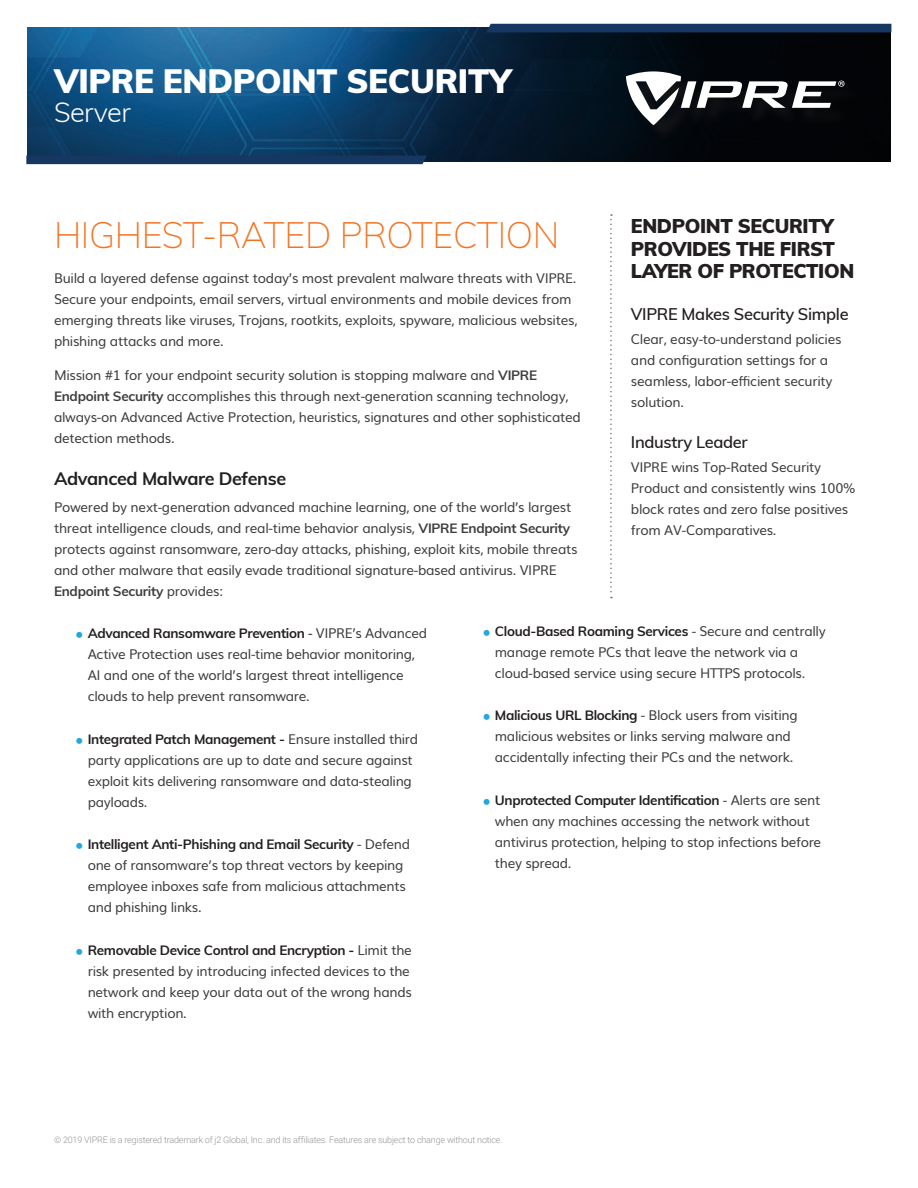
<style>
.page{position:relative;width:918px;height:1188px;background:#fff}
.page>*{position:absolute;margin:0;border:0;box-sizing:border-box;transform-origin:0 0}
.t1{font:200 36px "Muli";letter-spacing:-.01em;color:#f47321}
.t2{font:900 33px "Muli";letter-spacing:-.01em;color:#fff}
.t3{font:300 27px "Muli";letter-spacing:-.02em;color:#fff}
.t4{font:900 19.5px/22.5px "Muli";letter-spacing:-.02em;color:#231f20}
.t5{font:700 18px "Muli";letter-spacing:-.02em;color:#231f20}
.t6{font:600 16.5px "Muli";letter-spacing:-.02em;color:#231f20}
.t7{font:13.5px/21px "Muli";letter-spacing:-.02em;color:#3e3e3f}
.t8{font:300 9px "Roboto";letter-spacing:-.02em;color:#939598}
.s1{font-weight:700}
.s2{font-weight:700;color:#231f20}
.s3{color:#231f20}
</style>
<div class="page">
<svg style="left:27px;top:27px;width:864px;height:134px;background:#0b3454"></svg>
<div style="left:629px;top:74px;width:234px;height:69px;background:#020408"></div>
<svg style="left:626px;top:71px;width:219px;height:54px"></svg>
<div style="left:486px;top:24px;width:405px;height:8px;background:#173763"></div>
<div style="left:26px;top:156px;width:401px;height:8px;background:#173763"></div>
<svg style="left:610px;top:214px;width:2px;height:384px"></svg>
<h2 class="t2" style="left:54px;top:57px;width:459px">VIPRE ENDPOINT SECURITY</h2>
<h3 class="t3" style="left:54px;top:92px;width:78px">Server</h3>
<h1 class="t1" style="left:54px;top:209px;width:507px">HIGHEST-RATED PROTECTION</h1>
<p class="t7" style="left:54px;top:266px;width:525px">Build a layered defense against today’s most prevalent malware threats with VIPRE.<br>Secure your endpoints, email servers, virtual environments and mobile devices from emerging threats like viruses, Trojans, rootkits, exploits, spyware, malicious websites, phishing attacks and more.</p>
<p class="t7" style="left:54px;top:364px;width:528px">Mission #1 for your endpoint security solution is stopping malware and <span class="s1">VIPRE Endpoint Security</span> accomplishes this through next-generation scanning technology, always-on Advanced Active Protection, heuristics, signatures and other sophisticated detection methods.</p>
<h3 class="t5" style="left:54px;top:465px;width:234px">Advanced Malware Defense</h3>
<p class="t7" style="left:54px;top:496px;width:525px">Powered by next-generation advanced machine learning, one of the world’s largest threat intelligence clouds, and real-time behavior analysis, <span class="s1">VIPRE Endpoint Security </span>protects against ransomware, zero-day attacks, phishing, exploit kits, mobile threats and other malware that easily evade traditional signature-based antivirus. VIPRE <span class="s1">Endpoint Security</span> provides:</p>
<h3 class="t4" style="left:631px;top:214px;width:225px">ENDPOINT SECURITY<br>PROVIDES THE FIRST<br>LAYER OF PROTECTION</h3>
<p class="t6" style="left:631px;top:302px;width:219px">VIPRE Makes Security Simple</p>
<p class="t7" style="left:631px;top:327px;width:212px">Clear, easy-to-understand policies and configuration settings for a seamless, labor-efficient security solution.</p>
<p class="t6" style="left:631px;top:430px;width:118px">Industry Leader</p>
<p class="t7" style="left:631px;top:456px;width:226px">VIPRE wins Top-Rated Security<br>Product and consistently wins 100% block rates and zero false positives from AV-Comparatives.</p>
<p class="t7" style="left:88px;top:622px;width:341px"><span class="s2">Advanced Ransomware Prevention</span> <span class="s3">-</span> VIPRE’s Advanced Active Protection uses real-time behavior monitoring, AI and one of the world’s largest threat intelligence clouds to help prevent ransomware.</p>
<p class="t7" style="left:88px;top:727px;width:332px"><span class="s2">Integrated Patch Management -</span> Ensure installed third party applications are up to date and secure against exploit kits delivering ransomware and data-stealing payloads.</p>
<p class="t7" style="left:88px;top:833px;width:324px"><span class="s2">Intelligent Anti-Phishing and Email Security</span> - Defend one of ransomware’s top threat vectors by keeping employee inboxes safe from malicious attachments and phishing links.</p>
<p class="t7" style="left:88px;top:938px;width:326px"><span class="s2">Removable Device Control and Encryption -</span> Limit the risk presented by introducing infected devices to the network and keep your data out of the wrong hands with encryption.</p>
<p class="t7" style="left:495px;top:619px;width:332px"><span class="s2">Cloud-Based Roaming Services</span> - Secure and centrally manage remote PCs that leave the network via a cloud-based service using secure HTTPS protocols.</p>
<p class="t7" style="left:495px;top:704px;width:304px"><span class="s2">Malicious URL Blocking</span> - Block users from visiting malicious websites or links serving malware and accidentally infecting their PCs and the network.</p>
<p class="t7" style="left:495px;top:788px;width:328px"><span class="s2">Unprotected Computer Identification</span> - Alerts are sent when any machines accessing the network without antivirus protection, helping to stop infections before they spread.</p>
<p class="t8" style="left:54px;top:1134px;width:450px">© 2019 VIPRE is a registered trademark of j2 Global, Inc. and its affiliates. Features are subject to change without notice.</p>
</div>
